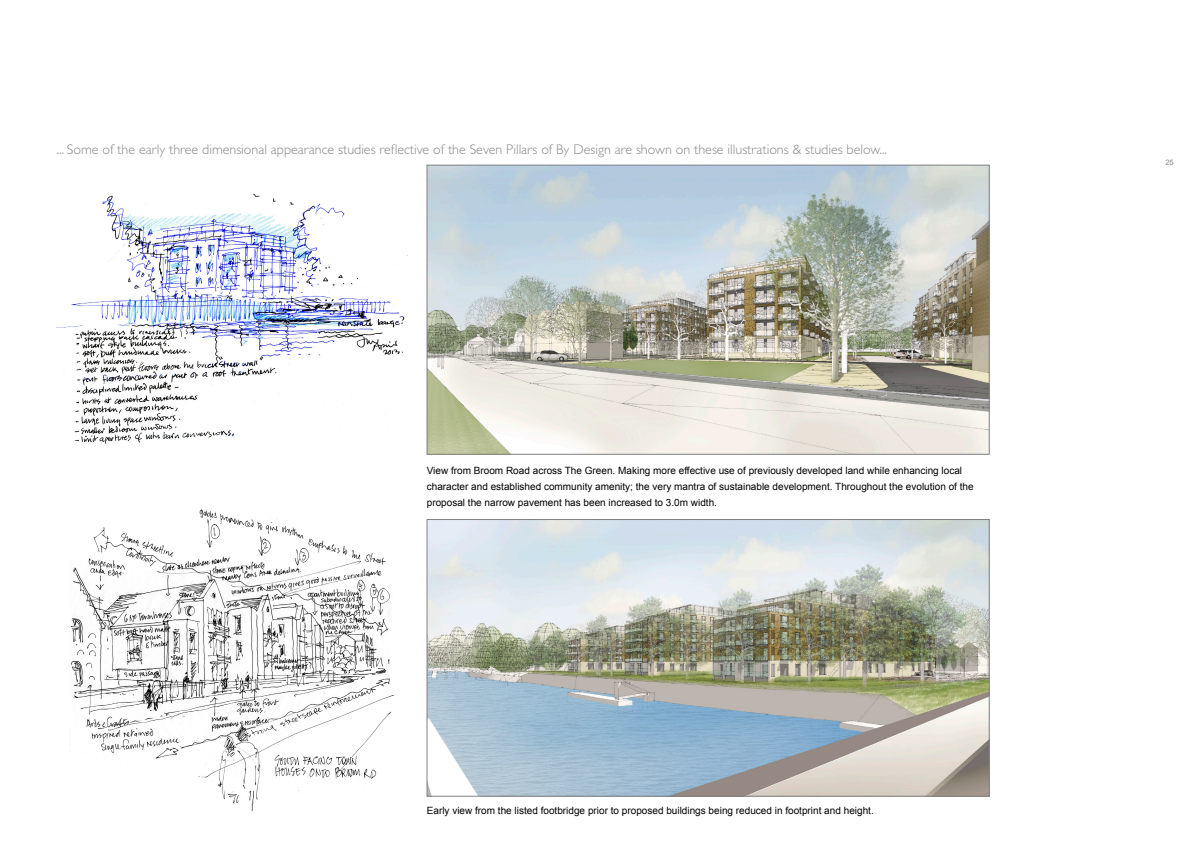
<style>
.page{position:relative;width:1191px;height:842px;background:#fff}
.page>*{position:absolute;margin:0;border:0;box-sizing:border-box;transform-origin:0 0}
._14pt_Sub_Head{font:300 14px "Gill Sans Std";color:#89898d}
._10pt_Body{font:10px/16px "Arial";color:#000}
.t1{font:7.5px "Arial";color:#8c8a90}
</style>
<div class="page">
<img style="left:70px;top:509px;width:324px;height:302px">
<img style="left:57px;top:193px;width:348px;height:251px">
<img style="left:429px;top:167px;width:558px;height:285px">
<div style="left:427px;top:165px;width:562px;height:289px;border:1px solid #807f83"></div>
<img style="left:429px;top:521px;width:558px;height:273px">
<div style="left:427px;top:519px;width:562px;height:277px;border:1px solid #807f83"></div>
<p class="_14pt_Sub_Head" style="left:57px;top:142px;width:832px">... Some of the early three dimensional appearance studies reflective of the Seven Pillars of By Design are shown on these illustrations &amp; studies below...</p>
<p class="_10pt_Body" style="left:427px;top:463px;width:548px">View from Broom Road across The Green. Making more effective use of previously developed land while enhancing local character and established community amenity; the very mantra of sustainable development. Throughout the evolution of the proposal the narrow pavement has been increased to 3.0m width.</p>
<p class="_10pt_Body" style="left:427px;top:803px;width:448px">Early view from the listed footbridge prior to proposed buildings being reduced in footprint and height.</p>
<p class="t1" style="left:1165px;top:157px;width:10px">25</p>
</div>
